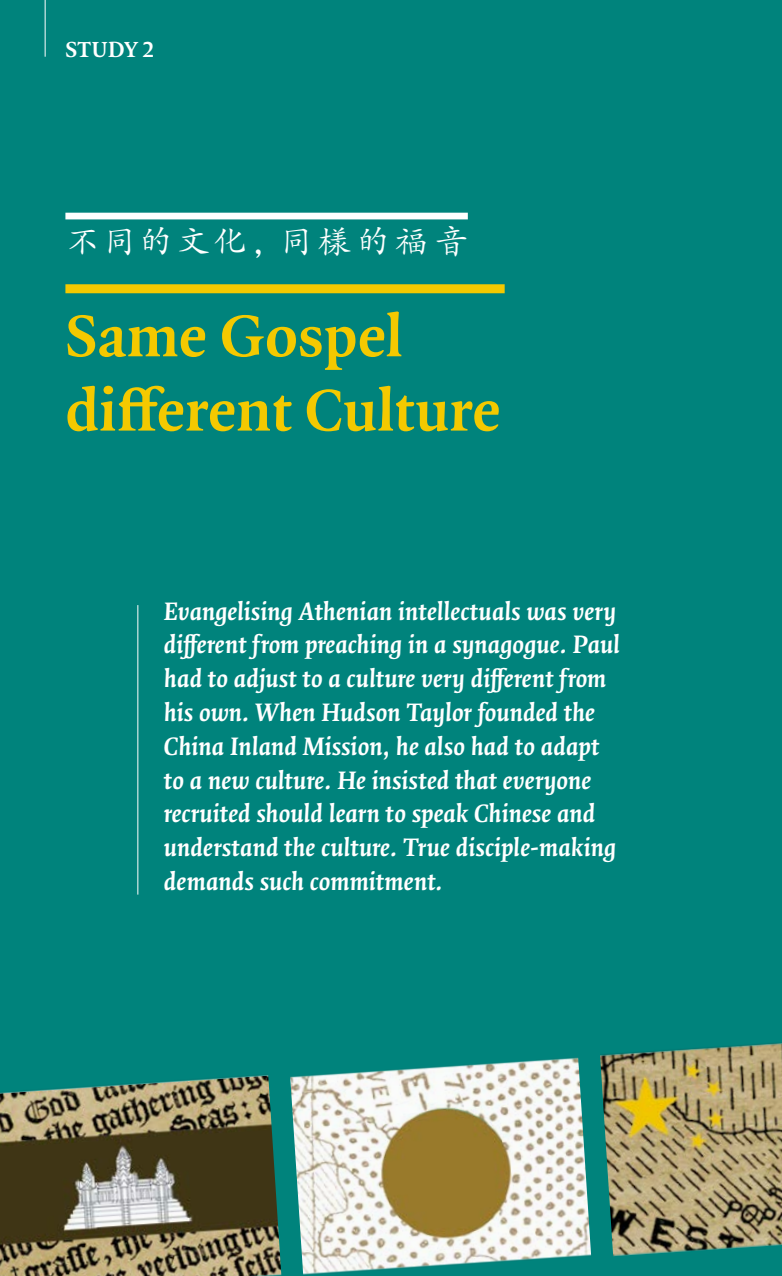
<style>
.page{position:relative;width:782px;height:1276px;background:#fff}
.page>*{position:absolute;margin:0;border:0;box-sizing:border-box;transform-origin:0 0}
.t1{font:700 63px/74.2px "Quadraat Pro";letter-spacing:-.005em;color:#f4c900}
.t2{font:33.75px "Adobe Kaiti Std";letter-spacing:.135em;color:#fff}
.t3{font:italic 700 27px/33.8px "Quadraat Pro";color:#fff}
.t4{font:700 23.4px "Quadraat Pro";letter-spacing:.01em;color:#fff}
</style>
<div class="page">
<div style="left:0;top:0;width:781px;height:1276px;background:#00837c"></div>
<hr style="left:45px;top:0;width:1px;height:57px;background:#fff">
<div style="left:65px;top:284px;width:439px;height:9px;background:#f4c900"></div>
<div style="left:65px;top:213px;width:402px;height:6px;background:#fff"></div>
<hr style="left:137px;top:605px;width:1px;height:289px;background:#fff">
<img style="left:0;top:1075px;width:281px;height:201px">
<img style="left:600px;top:1043px;width:181px;height:214px">
<img style="left:290px;top:1057px;width:301px;height:218px">
<p class="t4" style="left:65px;top:33px;width:90px">Study 2</p>
<p class="t2" style="left:65px;top:221px;width:404px">不同的文化，同樣的福音</p>
<h1 class="t1" style="left:65px;top:298px;width:436px">Same Gospel different Culture</h1>
<p class="t3" style="left:164px;top:593px;width:457px">Evangelising Athenian intellectuals was very different from preaching in a synagogue. Paul had to adjust to a culture very different from his own. When Hudson Taylor founded the China Inland Mission, he also had to adapt to a new culture. He insisted that everyone recruited should learn to speak Chinese and understand the culture. True disciple-making demands such commitment.</p>
</div>
